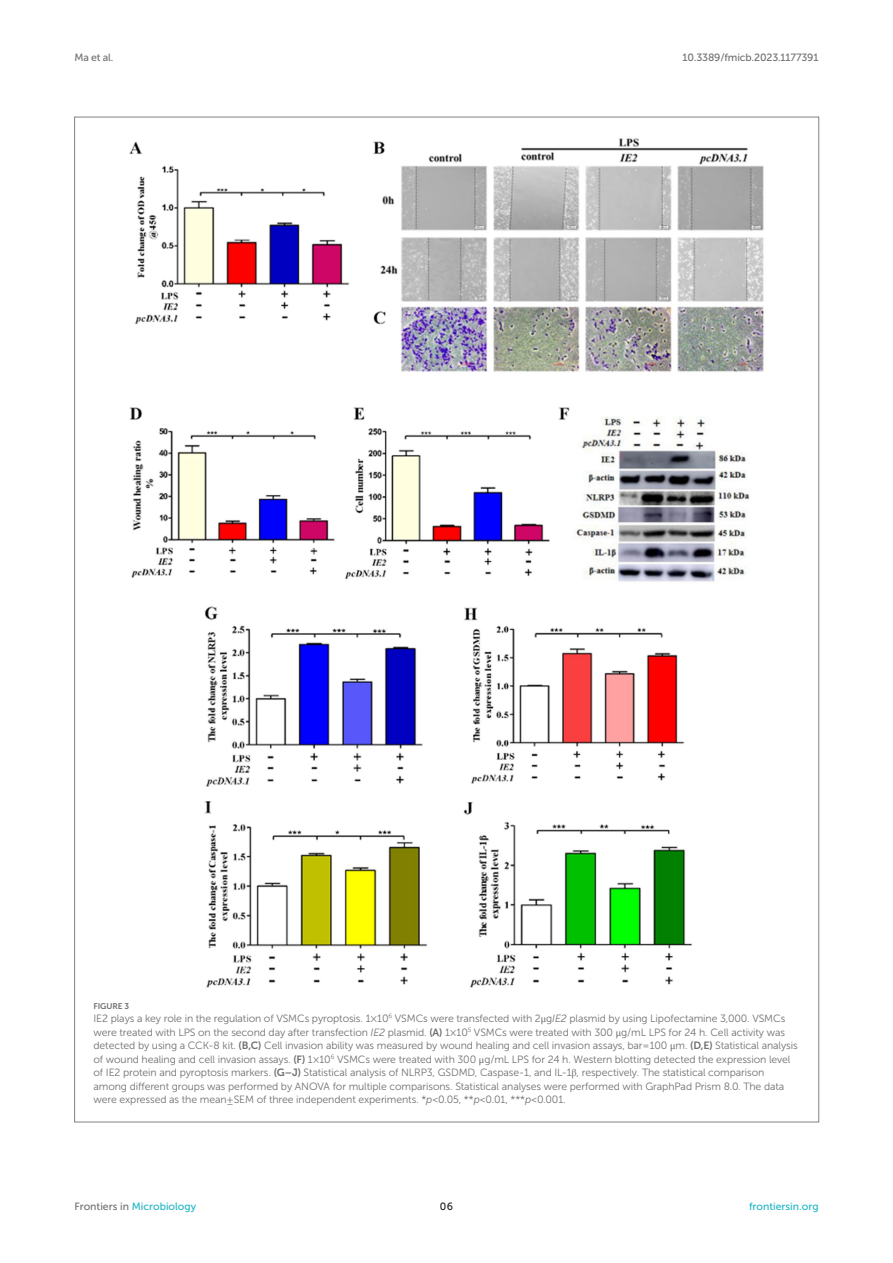
<style>
.page{position:relative;width:893px;height:1263px;background:#fff}
.page>*{position:absolute;margin:0;border:0;box-sizing:border-box;transform-origin:0 0}
.FIG_LEG{font:10.5px/13.5px "Museo Sans 300";letter-spacing:-.01em;color:#706f70}
.t1{font:10.5px "Museo Sans 500";color:#1db5c3}
.t2{font:10.5px "Museo Sans 500";letter-spacing:-.015em;color:#706f70}
.t3{font:10.5px "Museo Sans 500";color:#1b1c1b}
.FIG_HD{font:8.25px "Museo Sans 700";letter-spacing:-.01em;color:#706f70}
.s1{font-family:"STIX General"}
.s2{font-style:italic}
.s3{font-family:"Museo Sans 700"}
.s4{color:#706f70}
</style>
<div class="page">
<img style="left:129px;top:138px;width:635px;height:850px">
<p class="t2" style="left:74px;top:51px;width:40px">Ma et al.</p>
<p class="t2" style="left:683px;top:51px;width:137px">10.3389/fmicb.2023.1177391</p>
<p class="FIG_HD" style="left:94px;top:1001px;width:37px">FIGURE 3</p>
<p class="FIG_LEG" style="left:94px;top:1012px;width:706px">IE2 plays a key role in the regulation of VSMCs pyroptosis. 1 × 10<sup>6</sup> VSMCs were transfected with 2 <span class="s1">μ</span>g <span class="s2">IE2</span> plasmid by using Lipofectamine 3,000. VSMCs were treated with LPS on the second day after transfection <span class="s2">IE2</span> plasmid. <span class="s3">(A)</span> 1 × 10<sup>5</sup> VSMCs were treated with 300 <span class="s1">μ</span>g/mL LPS for 24 h. Cell activity was detected by using a CCK-8 kit. <span class="s3">(B,C)</span> Cell invasion ability was measured by wound healing and cell invasion assays, bar = 100 <span class="s1">μ</span>m. <span class="s3">(D,E)</span> Statistical analysis of wound healing and cell invasion assays. <span class="s3">(F)</span> 1 × 10<sup>6</sup> VSMCs were treated with 300 <span class="s1">μ</span>g/mL LPS for 24 h. Western blotting detected the expression level of IE2 protein and pyroptosis markers. <span class="s3">(G–J)</span> Statistical analysis of NLRP3, GSDMD, Caspase-1, and IL-1<span class="s1">β</span>, respectively. The statistical comparison among different groups was performed by ANOVA for multiple comparisons. Statistical analyses were performed with GraphPad Prism 8.0. The data were expressed as the mean ± SEM of three independent experiments. *<span class="s2">p</span> &lt; 0.05, **<span class="s2">p</span> &lt; 0.01, ***<span class="s2">p</span> &lt; 0.001.</p>
<p class="t1" style="left:74px;top:1200px;width:123px"><span class="s4">Frontiers in</span> Microbiology</p>
<p class="t3" style="left:440px;top:1200px;width:15px">06</p>
<p class="t1" style="left:749px;top:1200px;width:71px">frontiersin.org</p>
</div>
